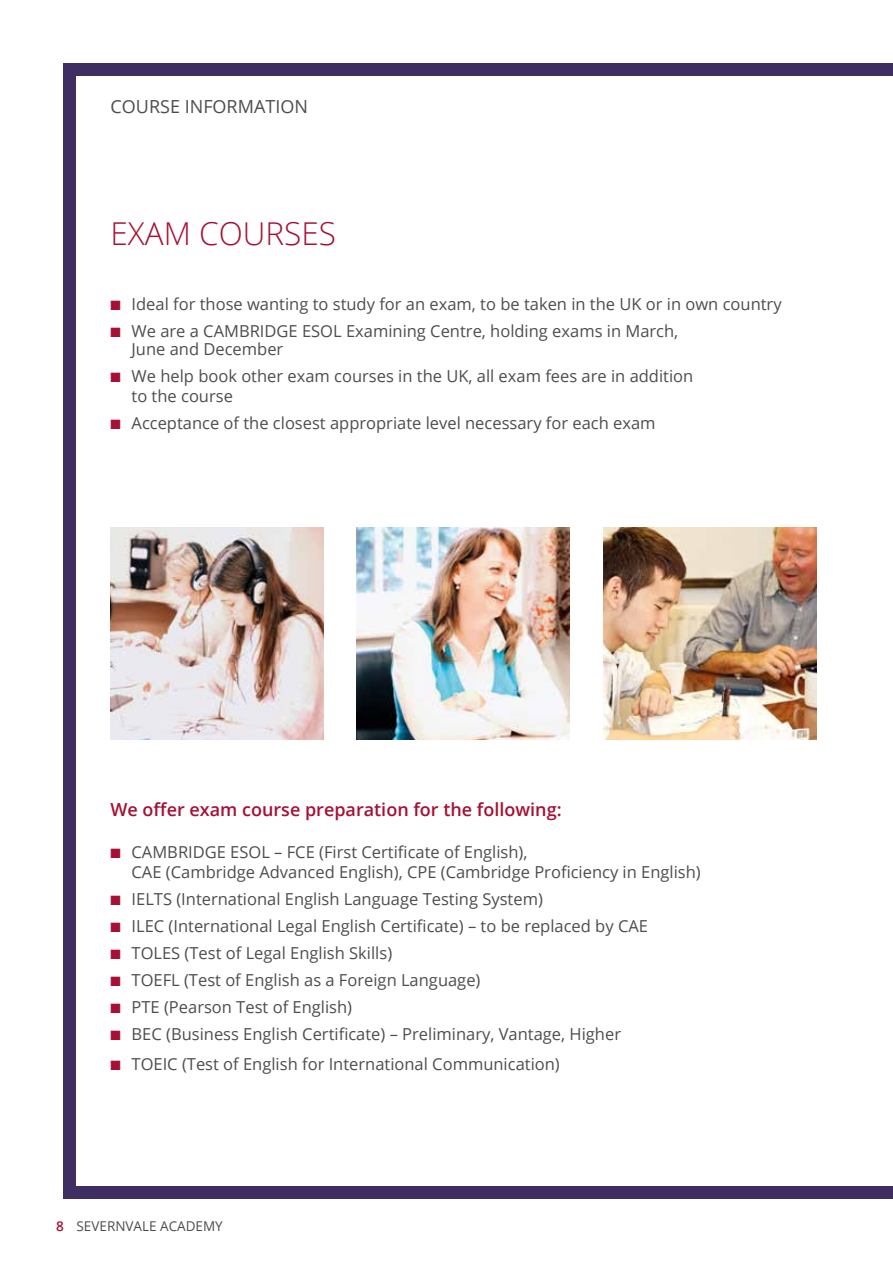
<style>
.page{position:relative;width:893px;height:1263px;background:#fff}
.page>*{position:absolute;margin:0;border:0;box-sizing:border-box;transform-origin:0 0}
.t1{font:300 31.5px "Open Sans";color:#a70f34}
.t2{font:600 18px "Open Sans";color:#a70f34}
.t3{font:18px "Open Sans";color:#4d4d4c}
.t4{font:16.5px/19.5px "Open Sans";color:#4d4d4c}
.t5{font:13.5px "Open Sans";color:#4d4d4c}
.s1{color:#a70f34}
.s2{font-weight:600;color:#a70f34}
</style>
<div class="page">
<div style="left:64px;top:64px;width:829px;height:1135px;background:#3e2e62"></div>
<div style="left:77px;top:77px;width:816px;height:1109px;background:#fff"></div>
<img style="left:111px;top:527px;width:212px;height:213px">
<img style="left:604px;top:527px;width:212px;height:213px">
<img style="left:356px;top:527px;width:213px;height:213px">
<p class="t3" style="left:111px;top:95px;width:199px">COURSE INFORMATION</p>
<h1 class="t1" style="left:111px;top:212px;width:227px">EXAM COURSES</h1>
<p class="t4" style="left:111px;top:294px;width:673px"><span class="s1">■</span> Ideal for those wanting to study for an exam, to be taken in the UK or in own country</p>
<p class="t4" style="left:132px;top:322px;width:548px;line-height:18px;text-indent:-21px"><span class="s1">■</span> We are a CAMBRIDGE ESOL Examining Centre, holding exams in March,<br>June and December</p>
<p class="t4" style="left:132px;top:366px;width:563px;text-indent:-21px"><span class="s1">■</span> We help book other exam courses in the UK, all exam fees are in addition to the course</p>
<p class="t4" style="left:111px;top:413px;width:547px"><span class="s1">■</span> Acceptance of the closest appropriate level necessary for each exam</p>
<p class="t2" style="left:111px;top:797px;width:453px">We offer exam course preparation for the following:</p>
<p class="t4" style="left:132px;top:842px;width:571px;text-indent:-21px"><span class="s1">■</span> CAMBRIDGE ESOL – FCE (First Certificate of English),<br>CAE (Cambridge Advanced English), CPE (Cambridge Proficiency in English)</p>
<p class="t4" style="left:111px;top:889px;width:434px"><span class="s1">■</span> IELTS (International English Language Testing System)</p>
<p class="t4" style="left:111px;top:916px;width:539px"><span class="s1">■</span> ILEC (International Legal English Certificate) – to be replaced by CAE</p>
<p class="t4" style="left:111px;top:943px;width:283px"><span class="s1">■</span> TOLES (Test of Legal English Skills)</p>
<p class="t4" style="left:111px;top:970px;width:371px"><span class="s1">■</span> TOEFL (Test of English as a Foreign Language)</p>
<p class="t4" style="left:111px;top:997px;width:243px"><span class="s1">■</span> PTE (Pearson Test of English)</p>
<p class="t4" style="left:111px;top:1024px;width:512px"><span class="s1">■</span> BEC (Business English Certificate) – Preliminary, Vantage, Higher</p>
<p class="t4" style="left:111px;top:1054px;width:451px"><span class="s1">■</span> TOEIC (Test of English for International Communication)</p>
<p class="t5" style="left:56px;top:1216px;width:168px"><span class="s2">8</span> SEVERNVALE ACADEMY</p>
</div>
